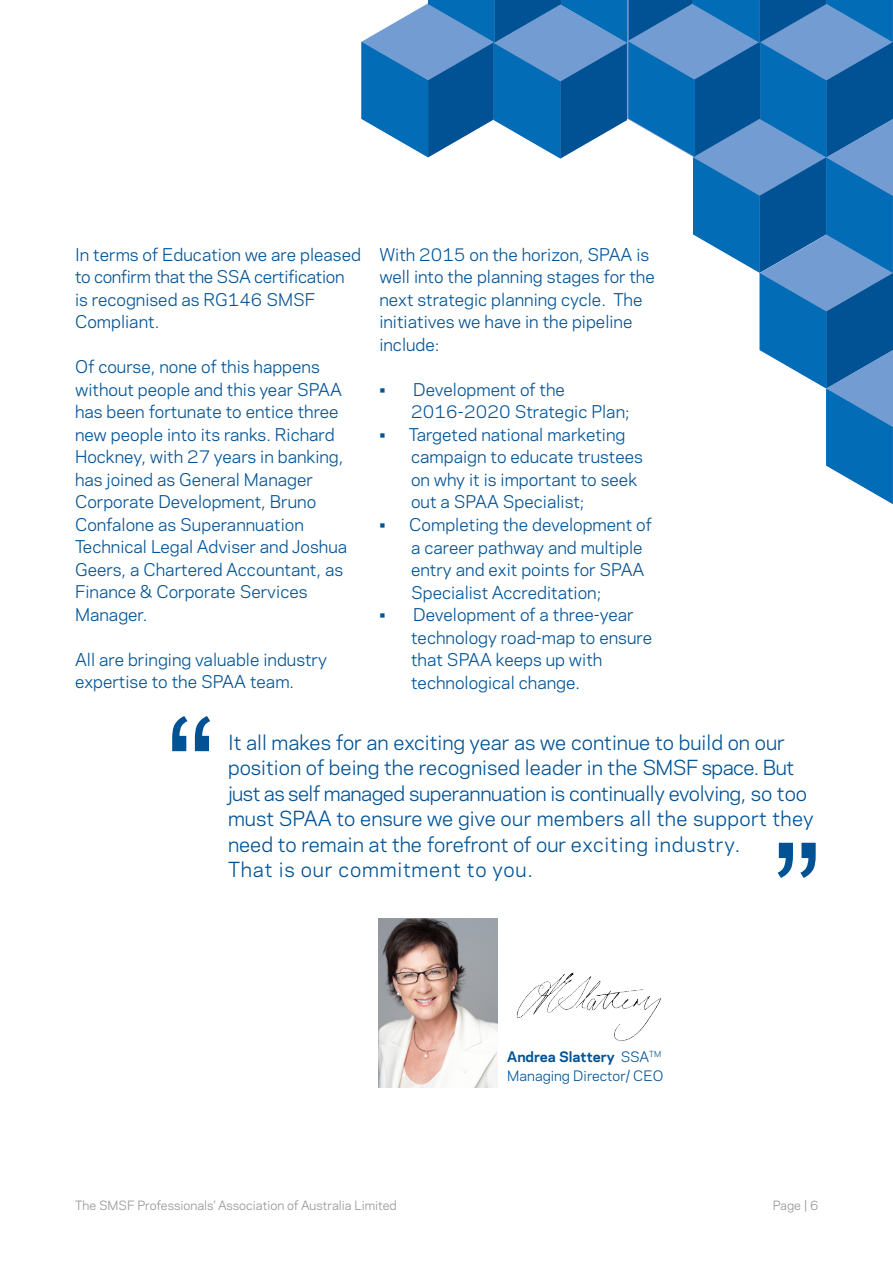
<style>
.page{position:relative;width:893px;height:1263px;background:#fff}
.page>*{position:absolute;margin:0;border:0;box-sizing:border-box;transform-origin:0 0}
.t1{font:150px "Arial";color:#005295}
.t2{font:19.5px/25.5px "Galaxie Polaris";color:#005295}
.t3{font:16.5px/22.5px "Galaxie Polaris";color:#005295}
.t4{font:13.5px/19.5px "Galaxie Polaris";color:#005295}
.t5{font:12px "Galaxie Polaris";color:#939598}
.s1{font-weight:700}
</style>
<div class="page">
<img style="left:516px;top:972px;width:145px;height:69px">
<svg style="left:361px;top:0;width:532px;height:504px"></svg>
<img style="left:379px;top:918px;width:118px;height:169px">
<p class="t3" style="left:75px;top:242px;width:287px">In terms of Education we are pleased to confirm that the SSA certification is recognised as RG146 SMSF<br>Compliant.</p>
<p class="t3" style="left:75px;top:355px;width:274px">Of course, none of this happens without people and this year SPAA has been fortunate to entice three new people into its ranks. Richard<br>Hockney, with 27 years in banking, has joined as General Manager<br>Corporate Development, Bruno<br>Confalone as Superannuation<br>Technical Legal Adviser and Joshua<br>Geers, a Chartered Accountant, as<br>Finance &amp; Corporate Services<br>Manager.</p>
<p class="t3" style="left:75px;top:647px;width:254px">All are bringing valuable industry expertise to the SPAA team.</p>
<p class="t3" style="left:379px;top:242px;width:277px">With 2015 on the horizon, SPAA is well into the planning stages for the next strategic planning cycle. The initiatives we have in the pipeline include:</p>
<p class="t3" style="left:411px;top:377px;width:220px;text-indent:-32px">• Development of the<br>2016-2020 Strategic Plan;</p>
<p class="t3" style="left:411px;top:422px;width:233px;text-indent:-32px">• Targeted national marketing campaign to educate trustees on why it is important to seek out a SPAA Specialist;</p>
<p class="t3" style="left:411px;top:512px;width:242px;text-indent:-32px">• Completing the development of a career pathway and multiple entry and exit points for SPAA<br>Specialist Accreditation;</p>
<p class="t3" style="left:411px;top:602px;width:243px;text-indent:-32px">• Development of a three-year technology road-map to ensure that SPAA keeps up with technological change.</p>
<h1 class="t1" style="left:166px;top:674px;width:51px">“</h1>
<p class="t2" style="left:228px;top:728px;width:587px">It all makes for an exciting year as we continue to build on our position of being the recognised leader in the SMSF space. But just as self managed superannuation is continually evolving, so too must SPAA to ensure we give our members all the support they need to remain at the forefront of our exciting industry.<br>That is our commitment to you.</p>
<h1 class="t1" style="left:772px;top:800px;width:51px">”</h1>
<p class="t4" style="left:507px;top:1046px;width:158px"><span class="s1">Andrea Slattery</span> SSA<sup>TM<br></sup>Managing Director/ CEO</p>
<p class="t5" style="left:75px;top:1196px;width:323px">The SMSF Professionals’ Association of Australia Limited</p>
<p class="t5" style="left:773px;top:1196px;width:47px">Page | 6</p>
</div>
